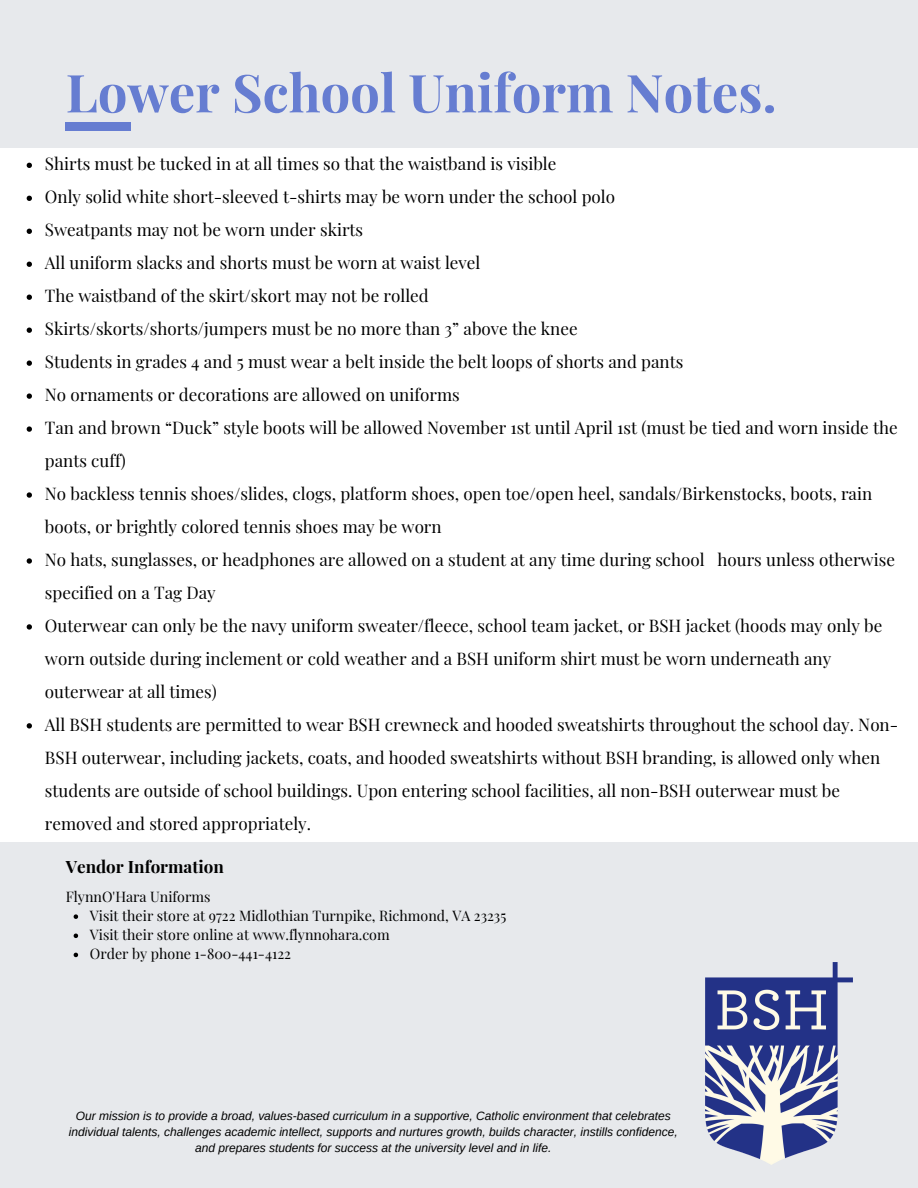
<style>
.page{position:relative;width:918px;height:1188px;background:#fff}
.page>*{position:absolute;margin:0;border:0;box-sizing:border-box;transform-origin:0 0}
.t1{font:700 52.5px "Playfair Display";color:#667dd1}
.t2{font:16.95px/33px "Playfair Display";color:#000}
.t3{font:700 16.95px "Playfair Display";color:#000}
.t4{font:14.25px "Playfair Display";color:#000}
.t5{font:italic 12px/15.8px "Arimo";color:#000;text-align:center}
</style>
<div class="page">
<div style="left:0;top:0;width:918px;height:148px;background:#e7e9ec"></div>
<div style="left:66px;top:123px;width:65px;height:8px;background:#667dd1"></div>
<div style="left:0;top:842px;width:918px;height:346px;background:#e7e9ec"></div>
<svg style="left:27px;top:163px;width:5px;height:5px"></svg>
<svg style="left:27px;top:196px;width:5px;height:5px"></svg>
<svg style="left:27px;top:229px;width:5px;height:5px"></svg>
<svg style="left:27px;top:262px;width:5px;height:5px"></svg>
<svg style="left:27px;top:295px;width:5px;height:5px"></svg>
<svg style="left:27px;top:328px;width:5px;height:5px"></svg>
<svg style="left:27px;top:361px;width:5px;height:5px"></svg>
<svg style="left:27px;top:393px;width:5px;height:6px"></svg>
<svg style="left:27px;top:426px;width:5px;height:6px"></svg>
<svg style="left:27px;top:492px;width:5px;height:6px"></svg>
<svg style="left:27px;top:558px;width:5px;height:6px"></svg>
<svg style="left:27px;top:624px;width:5px;height:6px"></svg>
<svg style="left:27px;top:723px;width:5px;height:6px"></svg>
<img style="left:705px;top:962px;width:148px;height:203px">
<svg style="left:74px;top:914px;width:4px;height:5px"></svg>
<svg style="left:74px;top:934px;width:4px;height:4px"></svg>
<svg style="left:74px;top:953px;width:4px;height:4px"></svg>
<h2 class="t1" style="left:66px;top:56px;width:712px">Lower School Uniform Notes.</h2>
<h1 class="t2" style="left:45px;top:147px;width:513px">Shirts must be tucked in at all times so that the waistband is visible</h1>
<p class="t2" style="left:45px;top:180px;width:572px">Only solid white short-sleeved t-shirts may be worn under the school polo</p>
<p class="t2" style="left:45px;top:213px;width:320px">Sweatpants may not be worn under skirts</p>
<p class="t2" style="left:45px;top:245px;width:437px">All uniform slacks and shorts must be worn at waist level</p>
<p class="t2" style="left:45px;top:278px;width:385px">The waistband of the skirt/skort may not be rolled</p>
<p class="t2" style="left:45px;top:311px;width:534px">Skirts/skorts/shorts/jumpers must be no more than 3” above the knee</p>
<p class="t2" style="left:45px;top:344px;width:640px">Students in grades 4 and 5 must wear a belt inside the belt loops of shorts and pants</p>
<p class="t2" style="left:45px;top:377px;width:416px">No ornaments or decorations are allowed on uniforms</p>
<p class="t2" style="left:45px;top:410px;width:854px">Tan and brown “Duck” style boots will be allowed November 1st until April 1st (must be tied and worn inside the pants cuff)</p>
<p class="t2" style="left:45px;top:476px;width:829px">No backless tennis shoes/slides, clogs, platform shoes, open toe/open heel, sandals/Birkenstocks, boots, rain boots, or brightly colored tennis shoes may be worn</p>
<p class="t2" style="left:45px;top:542px;width:852px">No hats, sunglasses, or headphones are allowed on a student at any time during school hours unless otherwise specified on a Tag Day</p>
<p class="t2" style="left:45px;top:608px;width:839px">Outerwear can only be the navy uniform sweater/fleece, school team jacket, or BSH jacket (hoods may only be worn outside during inclement or cold weather and a BSH uniform shirt must be worn underneath any outerwear at all times)</p>
<p class="t2" style="left:45px;top:707px;width:855px">All BSH students are permitted to wear BSH crewneck and hooded sweatshirts throughout the school day. Non-BSH outerwear, including jackets, coats, and hooded sweatshirts without BSH branding, is allowed only when students are outside of school buildings. Upon entering school facilities, all non-BSH outerwear must be removed and stored appropriately.</p>
<h4 class="t3" style="left:66px;top:855px;width:160px">Vendor Information</h4>
<p class="t4" style="left:66px;top:887px;width:146px">FlynnO'Hara Uniforms</p>
<p class="t4" style="left:90px;top:906px;width:418px">Visit their store at 9722 Midlothian Turnpike, Richmond, VA 23235</p>
<p class="t4" style="left:90px;top:925px;width:301px">Visit their store online at www.flynnohara.com</p>
<p class="t4" style="left:90px;top:944px;width:203px">Order by phone 1-800-441-4122</p>
<p class="t5" style="left:69px;top:1108px;width:611px">Our mission is to provide a broad, values-based curriculum in a supportive, Catholic environment that celebrates individual talents, challenges academic intellect, supports and nurtures growth, builds character, instills confidence, and prepares students for success at the university level and in life.</p>
</div>
